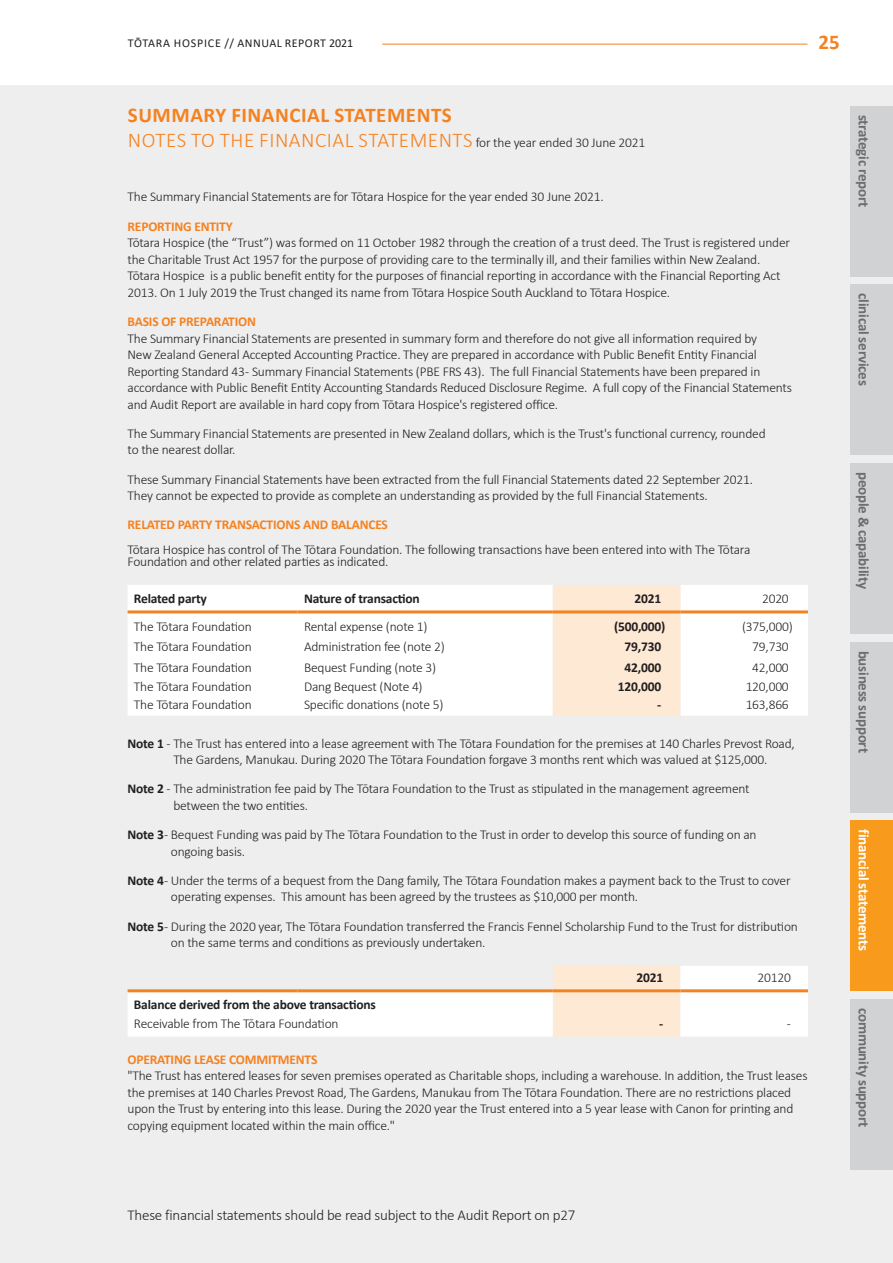
<style>
.page{position:relative;width:893px;height:1263px;background:#fff}
.page>*{position:absolute;margin:0;border:0;box-sizing:border-box;transform-origin:0 0}
.Heading-Orange{font:300 21px/25.2px "Calibri";letter-spacing:.025em;color:#f58220}
.t1{font:700 21px "Calibri";color:#f58220}
.t2{font:700 15px "Calibri";letter-spacing:-.015em;color:#6c6d70}
.Base_Text{font:300 15px "Calibri";letter-spacing:-.015em;color:#231f20}
.t3{font:700 15px "Calibri";letter-spacing:-.015em;color:#fff}
.Financials_Base{font:300 13.5px/16.5px "Calibri";letter-spacing:-.015em;color:#231f20}
.Financials_Cells{font:300 13.5px "Calibri";letter-spacing:-.015em;color:#231f20}
.Financials_Cells-2{font:700 13.5px "Calibri";letter-spacing:-.015em;color:#231f20}
.Financials_Subheadin{font:700 13.5px "Calibri";letter-spacing:-.015em;color:#f58220}
.Financials_Base-2{font:700 13.5px "Calibri";letter-spacing:-.015em;color:#f58220}
.Financials_Cells-3{font:700 13.5px "Calibri";letter-spacing:-.015em;color:#f58220}
.t4{font:12px "Calibri";letter-spacing:.04em;color:#231f20}
.s1{font-weight:700}
.s2{font-size:13.5px;color:#231f20}
</style>
<div class="page">
<div style="left:0;top:85px;width:893px;height:1178px;background:#eeeeef"></div>
<hr style="left:382px;top:44px;width:425px;height:1px;background:#f58220">
<div style="left:850px;top:106px;width:43px;height:170px;background:#d1d2d4"></div>
<div style="left:850px;top:285px;width:43px;height:170px;background:#d1d2d4"></div>
<div style="left:850px;top:463px;width:43px;height:171px;background:#d1d2d4"></div>
<div style="left:850px;top:821px;width:43px;height:170px;background:#f89a1c"></div>
<div style="left:850px;top:999px;width:43px;height:170px;background:#d1d2d4"></div>
<div style="left:850px;top:642px;width:43px;height:170px;background:#d1d2d4"></div>
<div style="left:128px;top:585px;width:680px;height:131px;background:#fff"></div>
<div style="left:553px;top:585px;width:127px;height:131px;background:#fee9d5"></div>
<hr style="left:128px;top:610px;width:170px;height:3px;background:#f58220">
<hr style="left:298px;top:610px;width:255px;height:3px;background:#f58220">
<hr style="left:553px;top:610px;width:127px;height:3px;background:#f58220">
<hr style="left:680px;top:610px;width:128px;height:3px;background:#f58220">
<svg style="left:128px;top:966px;width:680px;height:70px;fill:#fff"></svg>
<hr style="left:128px;top:989px;width:170px;height:3px;background:#f58220">
<hr style="left:298px;top:989px;width:255px;height:3px;background:#f58220">
<hr style="left:553px;top:989px;width:127px;height:3px;background:#f58220">
<hr style="left:680px;top:989px;width:128px;height:3px;background:#f58220">
<p class="t4" style="left:128px;top:34px;width:227px">TŌTARA HOSPICE // ANNUAL REPORT 2021</p>
<h1 class="t1" style="left:818px;top:27px;width:23px">25</h1>
<p class="Heading-Orange" style="left:128px;top:102px;width:519px"><span class="s1">SUMMARY FINANCIAL STATEMENTS<br></span>NOTES TO THE FINANCIAL STATEMENTS <span class="s2">for the year ended 30 June 2021</span></p>
<p class="Financials_Base" style="left:128px;top:189px;width:478px">The Summary Financial Statements are for Tōtara Hospice for the year ended 30 June 2021.</p>
<p class="Financials_Subheadin" style="left:128px;top:217px;width:107px">REPORTING ENTITY</p>
<p class="Financials_Base" style="left:128px;top:234px;width:664px">Tōtara Hospice (the “Trust”) was formed on 11 October 1982 through the creation of a trust deed. The Trust is registered under the Charitable Trust Act 1957 for the purpose of providing care to the terminally ill, and their families within New Zealand.<br>Tōtara Hospice is a public benefit entity for the purposes of financial reporting in accordance with the Financial Reporting Act 2013. On 1 July 2019 the Trust changed its name from Tōtara Hospice South Auckland to Tōtara Hospice.</p>
<p class="Financials_Cells-3" style="left:128px;top:312px;width:130px">BASIS OF PREPARATION</p>
<p class="Financials_Base" style="left:128px;top:330px;width:666px">The Summary Financial Statements are presented in summary form and therefore do not give all information required by<br>New Zealand General Accepted Accounting Practice. They are prepared in accordance with Public Benefit Entity Financial Reporting Standard 43 - Summary Financial Statements (PBE FRS 43). The full Financial Statements have been prepared in accordance with Public Benefit Entity Accounting Standards Reduced Disclosure Regime. A full copy of the Financial Statements and Audit Report are available in hard copy from Tōtara Hospice's registered office.</p>
<p class="Financials_Base" style="left:128px;top:425px;width:640px">The Summary Financial Statements are presented in New Zealand dollars, which is the Trust's functional currency, rounded to the nearest dollar.</p>
<p class="Financials_Base" style="left:128px;top:471px;width:627px">These Summary Financial Statements have been extracted from the full Financial Statements dated 22 September 2021.<br>They cannot be expected to provide as complete an understanding as provided by the full Financial Statements.</p>
<p class="Financials_Base-2" style="left:128px;top:515px;width:262px">RELATED PARTY TRANSACTIONS AND BALANCES</p>
<p class="Financials_Base" style="left:128px;top:543px;width:624px;line-height:12px">Tōtara Hospice has control of The Tōtara Foundation. The following transactions have been entered into with The Tōtara<br>Foundation and other related parties as indicated.</p>
<p class="Financials_Cells-2" style="left:134px;top:589px;width:75px">Related party</p>
<p class="Financials_Cells-2" style="left:304px;top:589px;width:117px">Nature of transaction</p>
<p class="Financials_Cells-2" style="left:634px;top:589px;width:28px">2021</p>
<p class="Financials_Cells" style="left:762px;top:591px;width:28px">2020</p>
<p class="Financials_Cells" style="left:134px;top:618px;width:119px">The Tōtara Foundation</p>
<p class="Financials_Cells" style="left:304px;top:618px;width:125px">Rental expense (note 1)</p>
<p class="Financials_Cells-2" style="left:614px;top:616px;width:53px">(500,000)</p>
<p class="Financials_Cells" style="left:742px;top:618px;width:52px">(375,000)</p>
<p class="Financials_Cells" style="left:134px;top:638px;width:119px">The Tōtara Foundation</p>
<p class="Financials_Cells" style="left:304px;top:638px;width:142px">Administration fee (note 2)</p>
<p class="Financials_Cells-2" style="left:625px;top:637px;width:38px">79,730</p>
<p class="Financials_Cells" style="left:752px;top:638px;width:38px">79,730</p>
<p class="Financials_Cells" style="left:134px;top:659px;width:119px">The Tōtara Foundation</p>
<p class="Financials_Cells" style="left:304px;top:659px;width:134px">Bequest Funding (note 3)</p>
<p class="Financials_Cells-2" style="left:625px;top:658px;width:38px">42,000</p>
<p class="Financials_Cells" style="left:752px;top:659px;width:38px">42,000</p>
<p class="Financials_Cells" style="left:134px;top:678px;width:119px">The Tōtara Foundation</p>
<p class="Financials_Cells" style="left:304px;top:678px;width:120px">Dang Bequest (Note 4)</p>
<p class="Financials_Cells-2" style="left:618px;top:677px;width:45px">120,000</p>
<p class="Financials_Cells" style="left:746px;top:678px;width:45px">120,000</p>
<p class="Financials_Cells" style="left:134px;top:696px;width:119px">The Tōtara Foundation</p>
<p class="Financials_Cells" style="left:304px;top:696px;width:141px">Specific donations (note 5)</p>
<p class="Financials_Cells-2" style="left:657px;top:695px;width:6px">-</p>
<p class="Financials_Cells" style="left:746px;top:696px;width:45px">163,866</p>
<p class="Financials_Base" style="left:173px;top:735px;width:623px;text-indent:-46px"><span class="s1">Note 1</span> - The Trust has entered into a lease agreement with The Tōtara Foundation for the premises at 140 Charles Prevost Road,<br>The Gardens, Manukau. During 2020 The Tōtara Foundation forgave 3 months rent which was valued at $125,000.</p>
<p class="Financials_Base" style="left:173px;top:780px;width:578px;text-indent:-46px"><span class="s1">Note 2</span> - The administration fee paid by The Tōtara Foundation to the Trust as stipulated in the management agreement between the two entities.</p>
<p class="Financials_Base" style="left:171px;top:826px;width:587px;text-indent:-43px"><span class="s1">Note 3</span> - Bequest Funding was paid by The Tōtara Foundation to the Trust in order to develop this source of funding on an ongoing basis.</p>
<p class="Financials_Base" style="left:171px;top:872px;width:621px;text-indent:-43px"><span class="s1">Note 4</span> - Under the terms of a bequest from the Dang family, The Tōtara Foundation makes a payment back to the Trust to cover operating expenses. This amount has been agreed by the trustees as $10,000 per month.</p>
<p class="Financials_Base" style="left:171px;top:918px;width:628px;text-indent:-43px"><span class="s1">Note 5</span> - During the 2020 year, The Tōtara Foundation transferred the Francis Fennel Scholarship Fund to the Trust for distribution on the same terms and conditions as previously undertaken.</p>
<p class="Financials_Cells-2" style="left:637px;top:968px;width:28px">2021</p>
<p class="Financials_Cells" style="left:757px;top:969px;width:35px">20120</p>
<p class="Financials_Cells-2" style="left:134px;top:995px;width:243px">Balance derived from the above transactions</p>
<p class="Financials_Cells" style="left:134px;top:1015px;width:206px">Receivable from The Tōtara Foundation</p>
<p class="Financials_Cells-2" style="left:659px;top:1014px;width:6px">-</p>
<p class="Financials_Cells" style="left:787px;top:1015px;width:6px">-</p>
<p class="Financials_Subheadin" style="left:128px;top:1050px;width:191px">OPERATING LEASE COMMITMENTS</p>
<p class="Financials_Base" style="left:128px;top:1067px;width:681px">"The Trust has entered leases for seven premises operated as Charitable shops, including a warehouse. In addition, the Trust leases the premises at 140 Charles Prevost Road, The Gardens, Manukau from The Tōtara Foundation. There are no restrictions placed upon the Trust by entering into this lease. During the 2020 year the Trust entered into a 5 year lease with Canon for printing and copying equipment located within the main office."</p>
<p class="t2" style="left:874px;top:115px;width:94px;rotate:90deg">strategic report</p>
<p class="t2" style="left:874px;top:293px;width:94px;rotate:90deg">clinical services</p>
<p class="t2" style="left:874px;top:472px;width:118px;rotate:90deg">people &amp; capability</p>
<p class="t2" style="left:874px;top:651px;width:104px;rotate:90deg">business support</p>
<p class="t3" style="left:874px;top:829px;width:123px;rotate:90deg">financial statements</p>
<p class="t2" style="left:874px;top:1008px;width:121px;rotate:90deg">community support</p>
<p class="Base_Text" style="left:128px;top:1206px;width:449px">These financial statements should be read subject to the Audit Report on p27</p>
</div>
